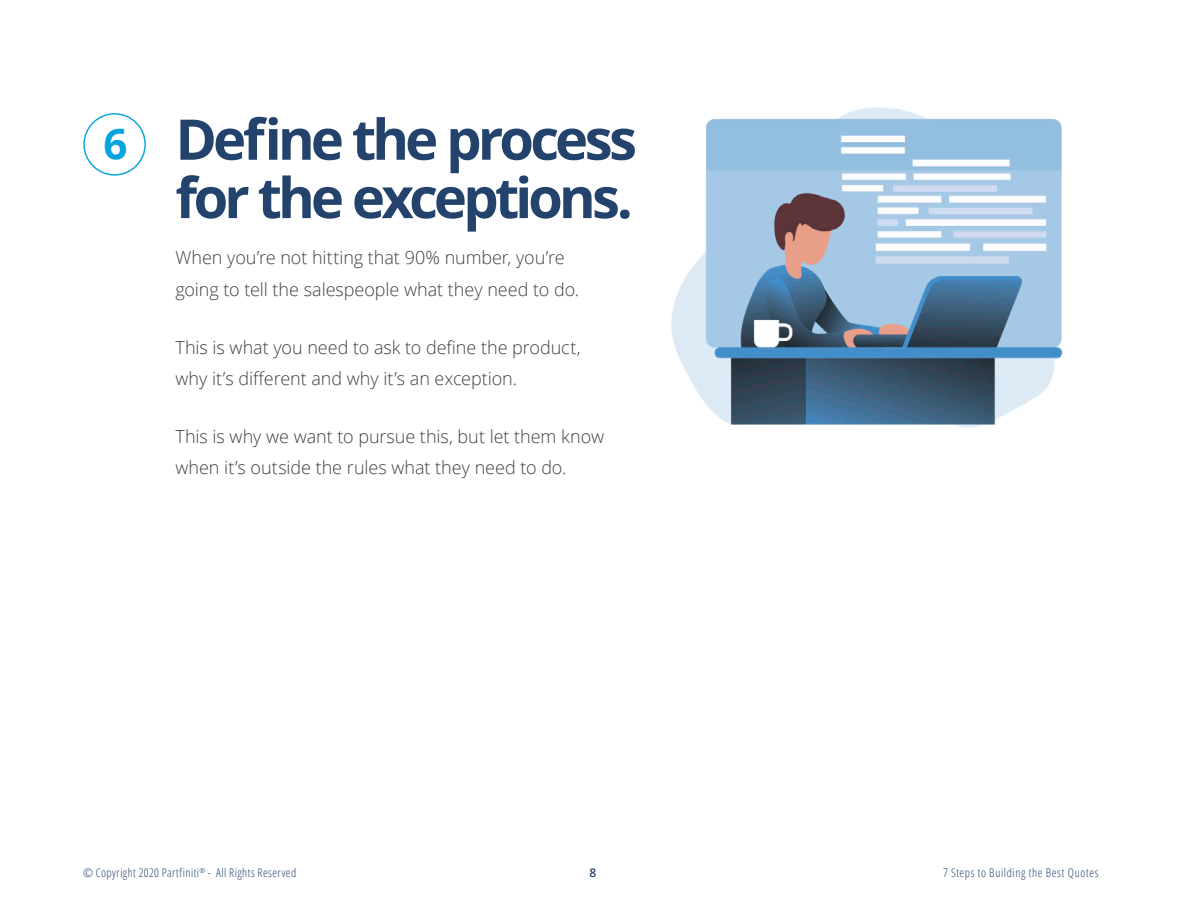
<style>
.page{position:relative;width:1188px;height:918px;background:#fff}
.page>*{position:absolute;margin:0;border:0;box-sizing:border-box;transform-origin:0 0}
.t1{font:700 56.1px/58.3px "Open Sans";letter-spacing:-.07em;color:#23436c;text-align:right}
.t2{font:300 18px/31.2px "Open Sans";letter-spacing:-.005em;color:#404041}
.t3{font:300 condensed 12px "Open Sans";letter-spacing:.045em;color:#23436c}
.t4{font:600 12px "Open Sans";color:#23436c}
.s1{font-size:42.15px;color:#06a3de}
</style>
<div class="page">
<div style="left:83px;top:113px;width:63px;height:63px;border:1px solid #06a3de;border-radius:50%"></div>
<img style="left:671px;top:107px;width:392px;height:321px">
<h1 class="t1" style="left:103px;top:109px;width:535px"><span class="s1">6</span> Define the process for the exceptions.</h1>
<p class="t2" style="left:175px;top:242px;width:405px">When you’re not hitting that 90% number, you’re going to tell the salespeople what they need to do.</p>
<p class="t2" style="left:175px;top:331px;width:407px">This is what you need to ask to define the product, why it’s different and why it’s an exception.</p>
<p class="t2" style="left:175px;top:420px;width:430px">This is why we want to pursue this, but let them know when it’s outside the rules what they need to do.</p>
<p class="t3" style="left:83px;top:865px;width:215px">© Copyright 2020 Partfiniti<sup>®</sup> - All Rights Reserved</p>
<p class="t4" style="left:590px;top:864px;width:8px">8</p>
<p class="t3" style="left:943px;top:865px;width:157px">7 Steps to Building the Best Quotes</p>
</div>
